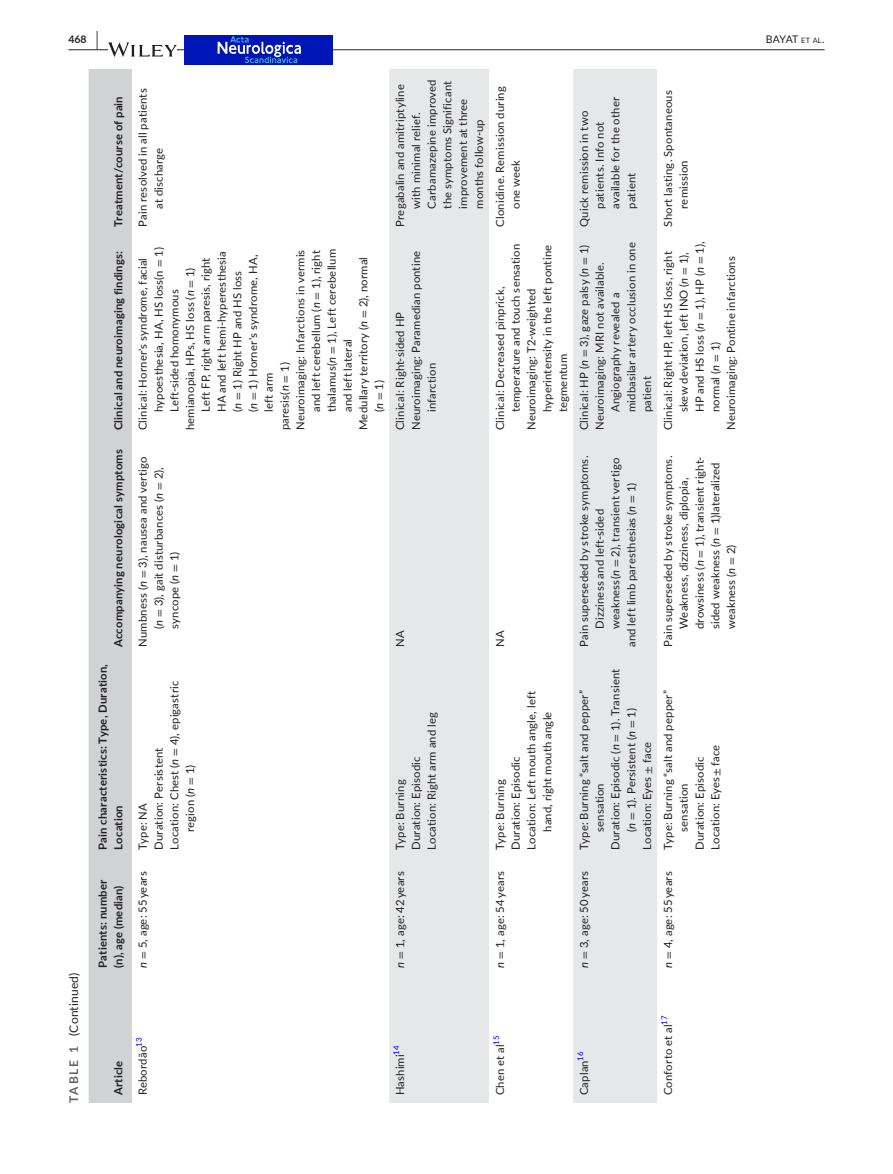
<style>
.page{position:relative;width:893px;height:1174px;background:#fff}
.page>*{position:absolute;margin:0;border:0;box-sizing:border-box;transform-origin:0 0}
.t1{font:12px "Lato";letter-spacing:.015em;color:#231f20}
.t2{font:11.25px/15.8px "Lato";letter-spacing:.015em;color:#231f20}
.t3{font:700 11.25px/15.8px "Lato";letter-spacing:.02em;color:#231f20}
.t4{font:10.5px "Lato";letter-spacing:-.045em;color:#231f20}
.t5{font:700 10.5px "Lato";color:#231f20}
.t6{font:7.8px "Lato";letter-spacing:-.01em;color:#00f}
.s1{font-size:19.5px}
.s2{font-size:7.35px}
.s3{font-style:inherit}
.s4{font-weight:700;color:#636366}
.s5{font-family:"STIX"}
.s6{font-style:italic}
</style>
<div class="page">
<hr style="left:68px;top:49px;width:756px;height:1px;background:#231f20">
<svg style="left:108px;top:42px;width:69px;height:15px"></svg>
<div style="left:185px;top:35px;width:148px;height:30px;background:#0015b6"></div>
<svg style="left:218px;top:36px;width:83px;height:27px"></svg>
<div style="left:89px;top:69px;width:43px;height:1033px;background:#d1d2d4"></div>
<svg style="left:389px;top:69px;width:268px;height:1033px;fill:#e6e7e9"></svg>
<p class="t5" style="left:68px;top:31px;width:31px">468 <span class="s1">|</span></p>
<p class="t4" style="left:766px;top:31px;width:60px">BAYAT <span class="s2">et al</span><span class="s3">.</span></p>
<p class="t1" style="left:65px;top:1102px;width:132px;rotate:-90deg"><span class="s4">TABLE 1</span> (Continued)</p>
<p class="t3" style="left:110px;top:227px;width:132px;rotate:-90deg">Treatment/course of pain</p>
<p class="t3" style="left:110px;top:430px;width:181px;rotate:-90deg">Clinical and neuroimaging findings:</p>
<p class="t3" style="left:110px;top:647px;width:199px;rotate:-90deg">Accompanying neurological symptoms</p>
<p class="t3" style="left:94px;top:850px;width:187px;rotate:-90deg">Pain characteristics: Type, Duration,<br>Location</p>
<p class="t3" style="left:94px;top:967px;width:90px;rotate:-90deg">Patients: number (n), age (median)</p>
<p class="t2" style="left:134px;top:209px;width:122px;text-indent:-18px;rotate:-90deg">Pain resolved in all patients at discharge</p>
<p class="t2" style="left:134px;top:430px;width:174px;rotate:-90deg">Clinical: Horner's syndrome, facial</p>
<p class="t2" style="left:150px;top:412px;width:166px;rotate:-90deg">hypoesthesia, HA, HS loss(n <span class="s5">=</span> 1)</p>
<p class="t2" style="left:292px;top:430px;width:182px;rotate:-90deg">Neuroimaging: Infarctions in vermis</p>
<p class="t2" style="left:308px;top:412px;width:163px;rotate:-90deg">and left cerebellum (<span class="s6">n</span> <span class="s5">=</span> 1), right</p>
<p class="t2" style="left:323px;top:412px;width:165px;rotate:-90deg">thalamus(<span class="s6">n</span> <span class="s5">=</span> 1), Left cerebellum</p>
<p class="t2" style="left:182px;top:430px;width:164px;rotate:-90deg">hemianopia, HPs, HS loss (<span class="s6">n</span> <span class="s5">=</span> 1)</p>
<p class="t2" style="left:197px;top:412px;width:156px;rotate:-90deg">Left FP, right arm paresis, right</p>
<p class="t2" style="left:213px;top:412px;width:163px;rotate:-90deg">HA and left hemi-hyperesthesia</p>
<p class="t2" style="left:245px;top:412px;width:159px;rotate:-90deg">(<span class="s6">n</span> <span class="s5">=</span> 1) Horner's syndrome, HA,</p>
<p class="t2" style="left:355px;top:430px;width:175px;rotate:-90deg">Medullary territory (<span class="s6">n</span> <span class="s5">=</span> 2), normal</p>
<p class="t2" style="left:229px;top:412px;width:143px;rotate:-90deg">(<span class="s6">n</span> <span class="s5">=</span> 1) Right HP and HS loss</p>
<p class="t2" style="left:166px;top:412px;width:124px;rotate:-90deg">Left-sided homonymous</p>
<p class="t2" style="left:339px;top:412px;width:75px;rotate:-90deg">and left lateral</p>
<p class="t2" style="left:260px;top:412px;width:41px;rotate:-90deg">left arm</p>
<p class="t2" style="left:276px;top:430px;width:69px;rotate:-90deg">paresis(<span class="s6">n</span> <span class="s5">=</span> 1)</p>
<p class="t2" style="left:371px;top:412px;width:34px;rotate:-90deg">(<span class="s6">n</span> <span class="s5">=</span> 1)</p>
<p class="t2" style="left:134px;top:629px;width:174px;text-indent:-18px;rotate:-90deg">Numbness (<span class="s6">n</span> <span class="s5">=</span> 3), nausea and vertigo (<span class="s6">n</span> <span class="s5">=</span> 3), gait disturbances (<span class="s6">n</span> <span class="s5">=</span> 2), syncope (<span class="s6">n</span> <span class="s5">=</span> 1)</p>
<p class="t2" style="left:166px;top:850px;width:171px;rotate:-90deg">Location: Chest (<span class="s6">n</span> <span class="s5">=</span> 4), epigastric</p>
<p class="t2" style="left:150px;top:850px;width:104px;rotate:-90deg">Duration: Persistent</p>
<p class="t2" style="left:182px;top:832px;width:69px;rotate:-90deg">region (<span class="s6">n</span> <span class="s5">=</span> 1)</p>
<p class="t2" style="left:134px;top:850px;width:48px;rotate:-90deg">Type: NA</p>
<p class="t2" style="left:134px;top:967px;width:98px;rotate:-90deg"><span class="s6">n</span> <span class="s5">=</span> 5, age: 55 years</p>
<p class="t2" style="left:392px;top:209px;width:131px;text-indent:-18px;rotate:-90deg">Pregabalin and amitriptyline with minimal relief.<br>Carbamazepine improved the symptoms Significant improvement at three months follow-up</p>
<p class="t2" style="left:408px;top:430px;width:181px;rotate:-90deg">Neuroimaging: Paramedian pontine</p>
<p class="t2" style="left:392px;top:430px;width:120px;rotate:-90deg">Clinical: Right-sided HP</p>
<p class="t2" style="left:423px;top:412px;width:51px;rotate:-90deg">infarction</p>
<p class="t2" style="left:392px;top:647px;width:18px;rotate:-90deg">NA</p>
<p class="t2" style="left:392px;top:850px;width:139px;rotate:-90deg">Type: Burning<br>Duration: Episodic<br>Location: Right arm and leg</p>
<p class="t2" style="left:392px;top:967px;width:98px;rotate:-90deg"><span class="s6">n</span> <span class="s5">=</span> 1, age: 42 years</p>
<p class="t2" style="left:492px;top:209px;width:124px;text-indent:-18px;rotate:-90deg">Clonidine. Remission during one week</p>
<p class="t2" style="left:507px;top:412px;width:170px;rotate:-90deg">temperature and touch sensation</p>
<p class="t2" style="left:539px;top:412px;width:169px;rotate:-90deg">hyperintensity in the left pontine</p>
<p class="t2" style="left:492px;top:430px;width:145px;rotate:-90deg">Clinical: Decreased pinprick,</p>
<p class="t2" style="left:523px;top:430px;width:143px;rotate:-90deg">Neuroimaging: T2-weighted</p>
<p class="t2" style="left:555px;top:412px;width:60px;rotate:-90deg">tegmentum</p>
<p class="t2" style="left:576px;top:209px;width:113px;text-indent:-18px;rotate:-90deg">Quick remission in two patients. Info not available for the other patient</p>
<p class="t2" style="left:623px;top:412px;width:171px;rotate:-90deg">midbasilar artery occlusion in one</p>
<p class="t2" style="left:576px;top:430px;width:187px;rotate:-90deg">Clinical: HP (<span class="s6">n</span> <span class="s5">=</span> 3), gaze palsy (<span class="s6">n</span> <span class="s5">=</span> 1)</p>
<p class="t2" style="left:591px;top:430px;width:170px;rotate:-90deg">Neuroimaging: MRI not available.</p>
<p class="t2" style="left:607px;top:412px;width:121px;rotate:-90deg">Angiography revealed a</p>
<p class="t2" style="left:639px;top:412px;width:37px;rotate:-90deg">patient</p>
<p class="t2" style="left:660px;top:209px;width:120px;text-indent:-18px;rotate:-90deg">Short lasting. Spontaneous remission</p>
<p class="t2" style="left:660px;top:430px;width:180px;rotate:-90deg">Clinical: Right HP, left HS loss, right</p>
<p class="t2" style="left:675px;top:412px;width:162px;rotate:-90deg">skew deviation, left INO (<span class="s6">n</span> <span class="s5">=</span> 1),</p>
<p class="t2" style="left:691px;top:412px;width:172px;rotate:-90deg">HP and HS loss (<span class="s6">n</span> <span class="s5">=</span> 1), HP (<span class="s6">n</span> <span class="s5">=</span> 1),</p>
<p class="t2" style="left:723px;top:430px;width:175px;rotate:-90deg">Neuroimaging: Pontine infarctions</p>
<p class="t2" style="left:707px;top:412px;width:72px;rotate:-90deg">normal (<span class="s6">n</span> <span class="s5">=</span> 1)</p>
<p class="t2" style="left:492px;top:647px;width:18px;rotate:-90deg">NA</p>
<p class="t2" style="left:523px;top:850px;width:161px;rotate:-90deg">Location: Left mouth angle, left</p>
<p class="t2" style="left:539px;top:832px;width:122px;rotate:-90deg">hand, right mouth angle</p>
<p class="t2" style="left:507px;top:850px;width:95px;rotate:-90deg">Duration: Episodic</p>
<p class="t2" style="left:492px;top:850px;width:72px;rotate:-90deg">Type: Burning</p>
<p class="t2" style="left:492px;top:967px;width:98px;rotate:-90deg"><span class="s6">n</span> <span class="s5">=</span> 1, age: 54 years</p>
<p class="t2" style="left:576px;top:647px;width:193px;rotate:-90deg">Pain superseded by stroke symptoms.</p>
<p class="t2" style="left:607px;top:629px;width:173px;rotate:-90deg">weakness(<span class="s6">n</span> <span class="s5">=</span> 2), transient vertigo</p>
<p class="t2" style="left:623px;top:647px;width:166px;rotate:-90deg">and left limb paresthesias (<span class="s6">n</span> <span class="s5">=</span> 1)</p>
<p class="t2" style="left:591px;top:629px;width:121px;rotate:-90deg">Dizziness and left-sided</p>
<p class="t2" style="left:607px;top:850px;width:182px;rotate:-90deg">Duration: Episodic (<span class="s6">n</span> <span class="s5">=</span> 1). Transient</p>
<p class="t2" style="left:576px;top:850px;width:161px;rotate:-90deg">Type: Burning “salt and pepper”</p>
<p class="t2" style="left:623px;top:832px;width:125px;rotate:-90deg">(<span class="s6">n</span> <span class="s5">=</span> 1). Persistent (<span class="s6">n</span> <span class="s5">=</span> 1)</p>
<p class="t2" style="left:639px;top:850px;width:109px;rotate:-90deg">Location: Eyes <span class="s5">±</span> face</p>
<p class="t2" style="left:591px;top:832px;width:50px;rotate:-90deg">sensation</p>
<p class="t2" style="left:576px;top:967px;width:98px;rotate:-90deg"><span class="s6">n</span> <span class="s5">=</span> 3, age: 50 years</p>
<p class="t2" style="left:660px;top:629px;width:175px;text-indent:-18px;rotate:-90deg">Pain superseded by stroke symptoms.<br>Weakness, dizziness, diplopia, drowsiness (<span class="s6">n</span> <span class="s5">=</span> 1), transient right&shy;sided weakness (<span class="s6">n</span> <span class="s5">=</span> 1)lateralized weakness (<span class="s6">n</span> <span class="s5">=</span> 2)</p>
<p class="t2" style="left:660px;top:850px;width:161px;rotate:-90deg">Type: Burning “salt and pepper”</p>
<p class="t2" style="left:691px;top:850px;width:95px;rotate:-90deg">Duration: Episodic</p>
<p class="t2" style="left:707px;top:850px;width:106px;rotate:-90deg">Location: Eyes <span class="s5">±</span> face</p>
<p class="t2" style="left:675px;top:832px;width:50px;rotate:-90deg">sensation</p>
<p class="t2" style="left:660px;top:967px;width:98px;rotate:-90deg"><span class="s6">n</span> <span class="s5">=</span> 4, age: 55 years</p>
<p class="t3" style="left:110px;top:1095px;width:36px;rotate:-90deg">Article</p>
<p class="t2" style="left:134px;top:1095px;width:59px;rotate:-90deg">Rebordão<sup>13</sup></p>
<p class="t6" style="left:391px;top:1054px;width:10px;rotate:-90deg">14</p>
<p class="t2" style="left:392px;top:1095px;width:42px;rotate:-90deg">Hashimi</p>
<p class="t6" style="left:491px;top:1044px;width:11px;rotate:-90deg">15</p>
<p class="t2" style="left:492px;top:1095px;width:52px;rotate:-90deg">Chen et al</p>
<p class="t6" style="left:575px;top:1060px;width:11px;rotate:-90deg">16</p>
<p class="t2" style="left:576px;top:1095px;width:37px;rotate:-90deg">Caplan</p>
<p class="t6" style="left:659px;top:1024px;width:11px;rotate:-90deg">17</p>
<p class="t2" style="left:660px;top:1095px;width:72px;rotate:-90deg">Conforto et al</p>
</div>
